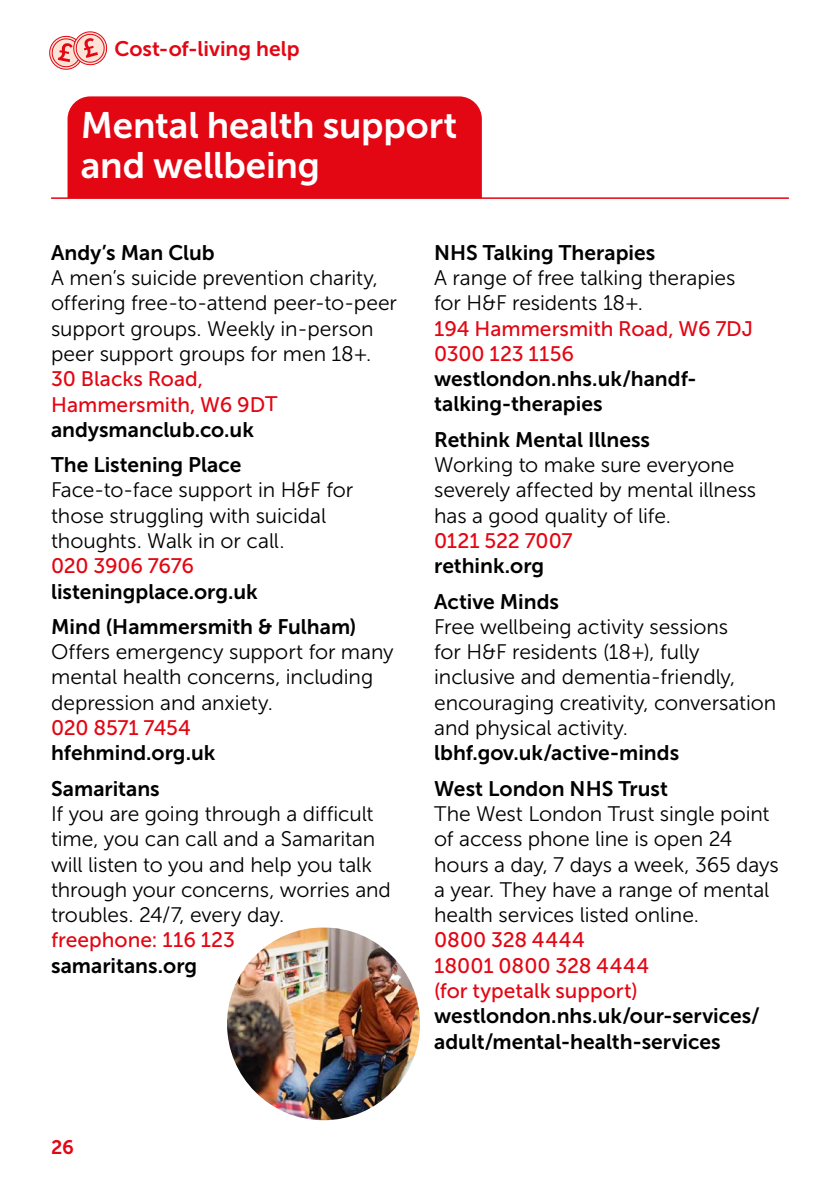
<style>
.page{position:relative;width:840px;height:1191px;background:#fff}
.page>*{position:absolute;margin:0;border:0;box-sizing:border-box;transform-origin:0 0}
.COL_article_title_M_h2{font:36.8px/40px "Museo Sans 700";letter-spacing:-.005em;color:#fff}
.Body_text_M_p{font:21px/25.4px "Museo Sans 300";letter-spacing:-.005em;color:#000}
.COL_listings_URLs_last_line_700_M_p{font:21px/25.4px "Museo Sans 700";color:#000}
.COL_listings_URLs_first_line_500_M_p{font:21px/25.4px "Museo Sans 500";color:#e30613}
.COL_listing_name_M_h3{font:21px "Museo Sans 700";color:#000}
.t1{font:21px "Museo Sans 700";color:#e30613}
.t2{font:19.6px "Museo Sans 700";color:#e30613}
</style>
<div class="page">
<hr style="left:51px;top:197px;width:737px;height:2px;background:#e30613">
<div style="left:67px;top:96px;width:414px;height:102px;background:#e30613"></div>
<svg style="left:49px;top:31px;width:59px;height:39px"></svg>
<img style="left:227px;top:927px;width:193px;height:193px;border-radius:96px">
<p class="t1" style="left:115px;top:37px;width:186px">Cost-of-living help</p>
<h2 class="COL_article_title_M_h2" style="left:81px;top:106px;width:378px">Mental health support and wellbeing</h2>
<h3 class="COL_listing_name_M_h3" style="left:51px;top:241px;width:165px">Andy’s Man Club</h3>
<p class="Body_text_M_p" style="left:51px;top:265px;width:347px">A men’s suicide prevention charity, offering free-to-attend peer-to-peer support groups. Weekly in-person peer support groups for men 18+.</p>
<p class="COL_listings_URLs_first_line_500_M_p" style="left:51px;top:366px;width:228px">30 Blacks Road,<br>Hammersmith, W6 9DT</p>
<p class="COL_listings_URLs_last_line_700_M_p" style="left:51px;top:417px;width:204px">andysmanclub.co.uk</p>
<h3 class="COL_listing_name_M_h3" style="left:51px;top:453px;width:192px">The Listening Place</h3>
<p class="Body_text_M_p" style="left:51px;top:477px;width:303px">Face-to-face support in H&amp;F for those struggling with suicidal thoughts. Walk in or call.</p>
<p class="COL_listings_URLs_first_line_500_M_p" style="left:51px;top:553px;width:144px">020 3906 7676</p>
<p class="COL_listings_URLs_last_line_700_M_p" style="left:51px;top:578px;width:208px">listeningplace.org.uk</p>
<h3 class="COL_listing_name_M_h3" style="left:51px;top:615px;width:307px">Mind (Hammersmith &amp; Fulham)</h3>
<p class="Body_text_M_p" style="left:51px;top:639px;width:344px">Offers emergency support for many mental health concerns, including depression and anxiety.</p>
<p class="COL_listings_URLs_first_line_500_M_p" style="left:51px;top:715px;width:141px">020 8571 7454</p>
<p class="COL_listings_URLs_last_line_700_M_p" style="left:51px;top:740px;width:166px">hfehmind.org.uk</p>
<h3 class="COL_listing_name_M_h3" style="left:51px;top:776px;width:110px">Samaritans</h3>
<p class="Body_text_M_p" style="left:51px;top:801px;width:341px">If you are going through a difficult time, you can call and a Samaritan will listen to you and help you talk through your concerns, worries and troubles. 24/7, every day.</p>
<p class="COL_listings_URLs_first_line_500_M_p" style="left:51px;top:927px;width:185px">freephone: 116 123</p>
<p class="COL_listings_URLs_last_line_700_M_p" style="left:51px;top:952px;width:148px">samaritans.org</p>
<p class="t2" style="left:51px;top:1136px;width:24px">26</p>
<h3 class="COL_listing_name_M_h3" style="left:434px;top:241px;width:222px">NHS Talking Therapies</h3>
<p class="Body_text_M_p" style="left:434px;top:265px;width:302px">A range of free talking therapies for H&amp;F residents 18+.</p>
<p class="COL_listings_URLs_first_line_500_M_p" style="left:434px;top:316px;width:320px">194 Hammersmith Road, W6 7DJ</p>
<p class="COL_listings_URLs_first_line_500_M_p" style="left:434px;top:341px;width:141px">0300 123 1156</p>
<p class="COL_listings_URLs_last_line_700_M_p" style="left:434px;top:366px;width:264px">westlondon.nhs.uk/handf&shy;talking-therapies</p>
<h3 class="COL_listing_name_M_h3" style="left:434px;top:428px;width:217px">Rethink Mental Illness</h3>
<p class="Body_text_M_p" style="left:434px;top:452px;width:323px">Working to make sure everyone severely affected by mental illness has a good quality of life.</p>
<p class="COL_listings_URLs_first_line_500_M_p" style="left:434px;top:528px;width:140px">0121 522 7007</p>
<p class="COL_listings_URLs_last_line_700_M_p" style="left:434px;top:553px;width:112px">rethink.org</p>
<h3 class="COL_listing_name_M_h3" style="left:434px;top:589px;width:126px">Active Minds</h3>
<p class="Body_text_M_p" style="left:434px;top:614px;width:343px">Free wellbeing activity sessions<br>for H&amp;F residents (18+), fully inclusive and dementia-friendly, encouraging creativity, conversation and physical activity.</p>
<p class="COL_listings_URLs_last_line_700_M_p" style="left:434px;top:740px;width:246px">lbhf.gov.uk/active-minds</p>
<h3 class="COL_listing_name_M_h3" style="left:434px;top:776px;width:235px">West London NHS Trust</h3>
<p class="Body_text_M_p" style="left:434px;top:801px;width:346px">The West London Trust single point of access phone line is open 24 hours a day, 7 days a week, 365 days a year. They have a range of mental health services listed online.</p>
<p class="COL_listings_URLs_first_line_500_M_p" style="left:434px;top:927px;width:152px">0800 328 4444</p>
<p class="COL_listings_URLs_first_line_500_M_p" style="left:434px;top:953px;width:216px">18001 0800 328 4444 (for typetalk support)</p>
<p class="COL_listings_URLs_last_line_700_M_p" style="left:434px;top:1003px;width:327px">westlondon.nhs.uk/our-services/ adult/mental-health-services</p>
</div>
